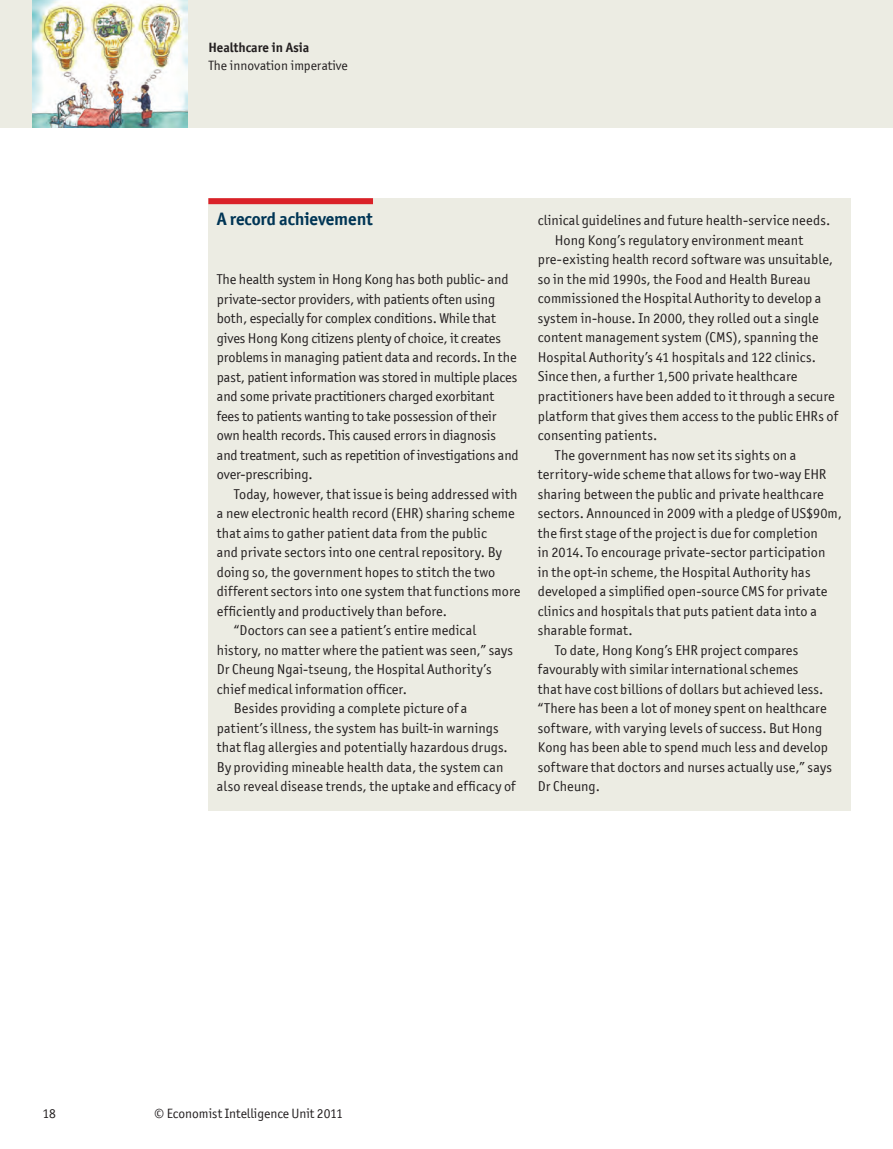
<style>
.page{position:relative;width:893px;height:1149px;background:#fff}
.page>*{position:absolute;margin:0;border:0;box-sizing:border-box;transform-origin:0 0}
.t1{font:700 18px "Officina San ITC";letter-spacing:-.005em;color:#003555}
.t2{font:14.25px/19.5px "Officina San ITC";letter-spacing:.005em;color:#231f20}
.t3{font:13.5px "Officina San ITC";color:#231f20}
.t4{font:700 13.5px "Officina San ITC";color:#231f20}
</style>
<div class="page">
<div style="left:0;top:0;width:893px;height:128px;background:#ecece3"></div>
<img style="left:33px;top:0;width:154px;height:128px">
<div style="left:208px;top:198px;width:642px;height:612px;background:#ecece3"></div>
<div style="left:208px;top:198px;width:165px;height:6px;background:#da2128"></div>
<p class="t4" style="left:208px;top:39px;width:103px">Healthcare in Asia</p>
<p class="t3" style="left:208px;top:58px;width:141px">The innovation imperative</p>
<p class="t1" style="left:217px;top:208px;width:157px">A record achievement</p>
<p class="t2" style="left:217px;top:269px;width:303px">The health system in Hong Kong has both public- and private-sector providers, with patients often using both, especially for complex conditions. While that gives Hong Kong citizens plenty of choice, it creates problems in managing patient data and records. In the past, patient information was stored in multiple places and some private practitioners charged exorbitant fees to patients wanting to take possession of their own health records. This caused errors in diagnosis and treatment, such as repetition of investigations and over-prescribing.</p>
<p class="t2" style="left:234px;top:484px;width:285px">Today, however, that issue is being addressed with</p>
<p class="t2" style="left:217px;top:503px;width:299px">a new electronic health record (EHR) sharing scheme</p>
<p class="t2" style="left:217px;top:523px;width:271px">that aims to gather patient data from the public</p>
<p class="t2" style="left:217px;top:542px;width:287px">and private sectors into one central repository. By</p>
<p class="t2" style="left:217px;top:562px;width:280px">doing so, the government hopes to stitch the two</p>
<p class="t2" style="left:217px;top:581px;width:305px">different sectors into one system that functions more</p>
<p class="t2" style="left:217px;top:601px;width:232px">efficiently and productively than before.</p>
<p class="t2" style="left:234px;top:620px;width:244px">“Doctors can see a patient’s entire medical</p>
<p class="t2" style="left:217px;top:640px;width:298px">history, no matter where the patient was seen,” says</p>
<p class="t2" style="left:217px;top:659px;width:276px">Dr Cheung Ngai-tseung, the Hospital Authority’s</p>
<p class="t2" style="left:217px;top:679px;width:192px">chief medical information officer.</p>
<p class="t2" style="left:234px;top:698px;width:235px">Besides providing a complete picture of a</p>
<p class="t2" style="left:217px;top:718px;width:283px">patient’s illness, the system has built-in warnings</p>
<p class="t2" style="left:217px;top:737px;width:292px">that flag allergies and potentially hazardous drugs.</p>
<p class="t2" style="left:217px;top:757px;width:288px">By providing mineable health data, the system can</p>
<p class="t2" style="left:217px;top:776px;width:300px">also reveal disease trends, the uptake and efficacy of</p>
<p class="t2" style="left:538px;top:211px;width:294px">clinical guidelines and future health-service needs.</p>
<p class="t2" style="left:555px;top:230px;width:250px">Hong Kong’s regulatory environment meant</p>
<p class="t2" style="left:538px;top:250px;width:297px">pre-existing health record software was unsuitable,</p>
<p class="t2" style="left:538px;top:269px;width:274px">so in the mid 1990s, the Food and Health Bureau</p>
<p class="t2" style="left:538px;top:289px;width:285px">commissioned the Hospital Authority to develop a</p>
<p class="t2" style="left:538px;top:308px;width:282px">system in-house. In 2000, they rolled out a single</p>
<p class="t2" style="left:538px;top:328px;width:282px">content management system (CMS), spanning the</p>
<p class="t2" style="left:538px;top:347px;width:280px">Hospital Authority’s 41 hospitals and 122 clinics.</p>
<p class="t2" style="left:538px;top:367px;width:261px">Since then, a further 1,500 private healthcare</p>
<p class="t2" style="left:538px;top:386px;width:298px">practitioners have been added to it through a secure</p>
<p class="t2" style="left:538px;top:406px;width:302px">platform that gives them access to the public EHRs of</p>
<p class="t2" style="left:538px;top:425px;width:121px">consenting patients.</p>
<p class="t2" style="left:555px;top:445px;width:243px">The government has now set its sights on a</p>
<p class="t2" style="left:538px;top:464px;width:290px">territory-wide scheme that allows for two-way EHR</p>
<p class="t2" style="left:538px;top:483px;width:287px">sharing between the public and private healthcare</p>
<p class="t2" style="left:538px;top:503px;width:305px">sectors. Announced in 2009 with a pledge of US$90m,</p>
<p class="t2" style="left:538px;top:522px;width:281px">the first stage of the project is due for completion</p>
<p class="t2" style="left:538px;top:542px;width:289px">in 2014. To encourage private-sector participation</p>
<p class="t2" style="left:538px;top:561px;width:274px">in the opt-in scheme, the Hospital Authority has</p>
<p class="t2" style="left:538px;top:581px;width:291px">developed a simplified open-source CMS for private</p>
<p class="t2" style="left:538px;top:600px;width:280px">clinics and hospitals that puts patient data into a</p>
<p class="t2" style="left:538px;top:620px;width:96px">sharable format.</p>
<p class="t2" style="left:555px;top:639px;width:245px">To date, Hong Kong’s EHR project compares</p>
<p class="t2" style="left:538px;top:659px;width:262px">favourably with similar international schemes</p>
<p class="t2" style="left:538px;top:678px;width:287px">that have cost billions of dollars but achieved less.</p>
<p class="t2" style="left:538px;top:698px;width:290px">“There has been a lot of money spent on healthcare</p>
<p class="t2" style="left:538px;top:717px;width:286px">software, with varying levels of success. But Hong</p>
<p class="t2" style="left:538px;top:737px;width:292px">Kong has been able to spend much less and develop</p>
<p class="t2" style="left:538px;top:756px;width:296px">software that doctors and nurses actually use,” says</p>
<p class="t2" style="left:538px;top:776px;width:64px">Dr Cheung.</p>
<p class="t3" style="left:43px;top:1105px;width:15px">18</p>
<p class="t3" style="left:155px;top:1105px;width:190px">© Economist Intelligence Unit 2011</p>
</div>
